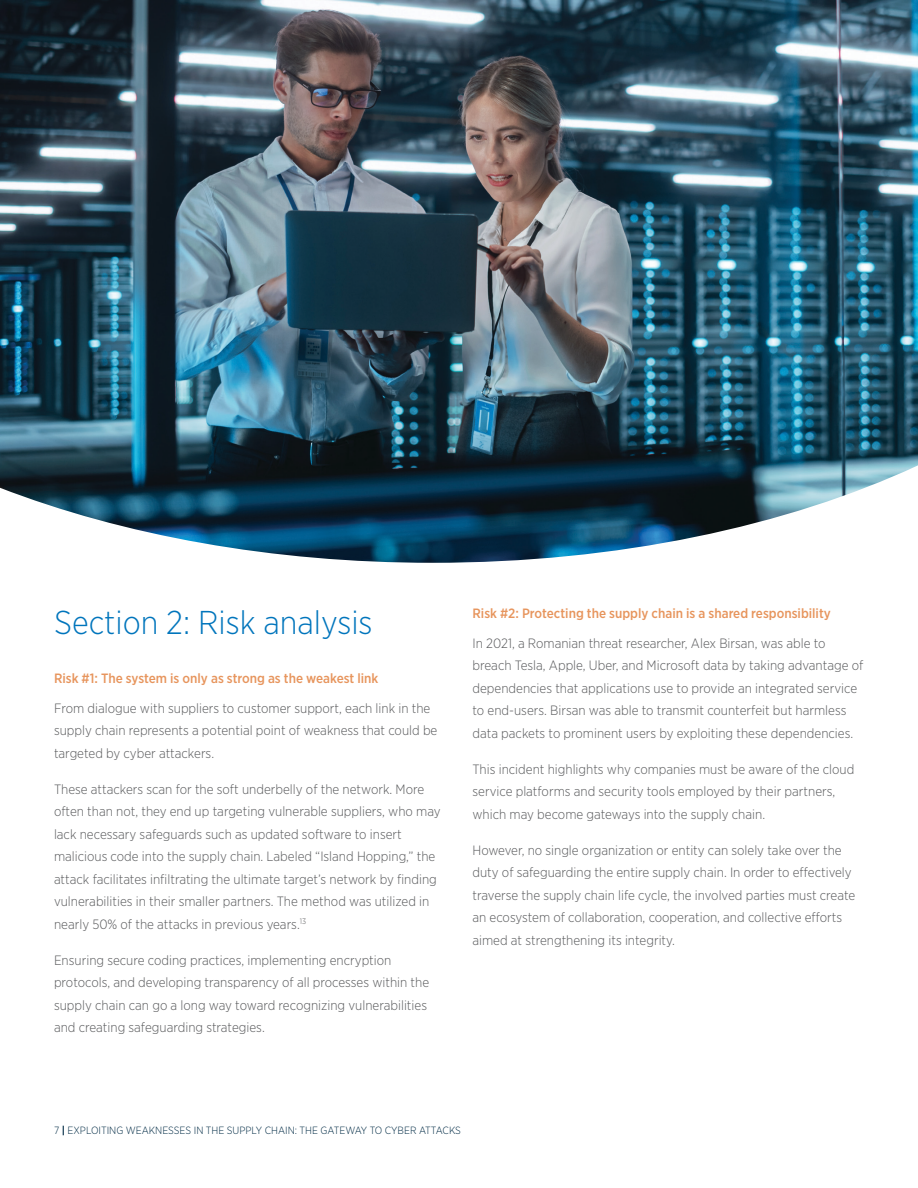
<style>
.page{position:relative;width:918px;height:1188px;background:#fff}
.page>*{position:absolute;margin:0;border:0;box-sizing:border-box;transform-origin:0 0}
.t1{font:300 33px "Gotham Narrow";color:#0075bc}
.t2{font:300 13.5px/22.5px "Gotham Narrow";color:#58595b}
.t3{font:500 13.5px "Gotham Narrow";color:#e7955d}
.t4{font:300 10.5px "Gotham Narrow";color:#002b45}
.s1{font-weight:700}
</style>
<div class="page">
<img style="left:0;top:0;width:918px;height:563px">
<h1 class="t1" style="left:54px;top:602px;width:320px">Section 2: Risk analysis</h1>
<p class="t3" style="left:54px;top:670px;width:326px">Risk #1: The system is only as strong as the weakest link</p>
<p class="t2" style="left:54px;top:696px;width:385px">From dialogue with suppliers to customer support, each link in the supply chain represents a potential point of weakness that could be targeted by cyber attackers.</p>
<p class="t2" style="left:54px;top:777px;width:388px">These attackers scan for the soft underbelly of the network. More often than not, they end up targeting vulnerable suppliers, who may lack necessary safeguards such as updated software to insert malicious code into the supply chain. Labeled “Island Hopping,” the attack facilitates infiltrating the ultimate target’s network by finding vulnerabilities in their smaller partners. The method was utilized in nearly 50% of the attacks in previous years.<sup>13</sup></p>
<p class="t2" style="left:54px;top:948px;width:377px">Ensuring secure coding practices, implementing encryption protocols, and developing transparency of all processes within the supply chain can go a long way toward recognizing vulnerabilities and creating safeguarding strategies.</p>
<p class="t3" style="left:472px;top:605px;width:360px">Risk #2: Protecting the supply chain is a shared responsibility</p>
<p class="t2" style="left:472px;top:631px;width:392px">In 2021, a Romanian threat researcher, Alex Birsan, was able to breach Tesla, Apple, Uber, and Microsoft data by taking advantage of dependencies that applications use to provide an integrated service to end-users. Birsan was able to transmit counterfeit but harmless data packets to prominent users by exploiting these dependencies.</p>
<p class="t2" style="left:472px;top:757px;width:383px">This incident highlights why companies must be aware of the cloud service platforms and security tools employed by their partners, which may become gateways into the supply chain.</p>
<p class="t2" style="left:472px;top:838px;width:384px">However, no single organization or entity can solely take over the duty of safeguarding the entire supply chain. In order to effectively traverse the supply chain life cycle, the involved parties must create an ecosystem of collaboration, cooperation, and collective efforts aimed at strengthening its integrity.</p>
<p class="t4" style="left:54px;top:1124px;width:409px">7 <span class="s1">|</span> EXPLOITING WEAKNESSES IN THE SUPPLY CHAIN: THE GATEWAY TO CYBER ATTACKS</p>
</div>
